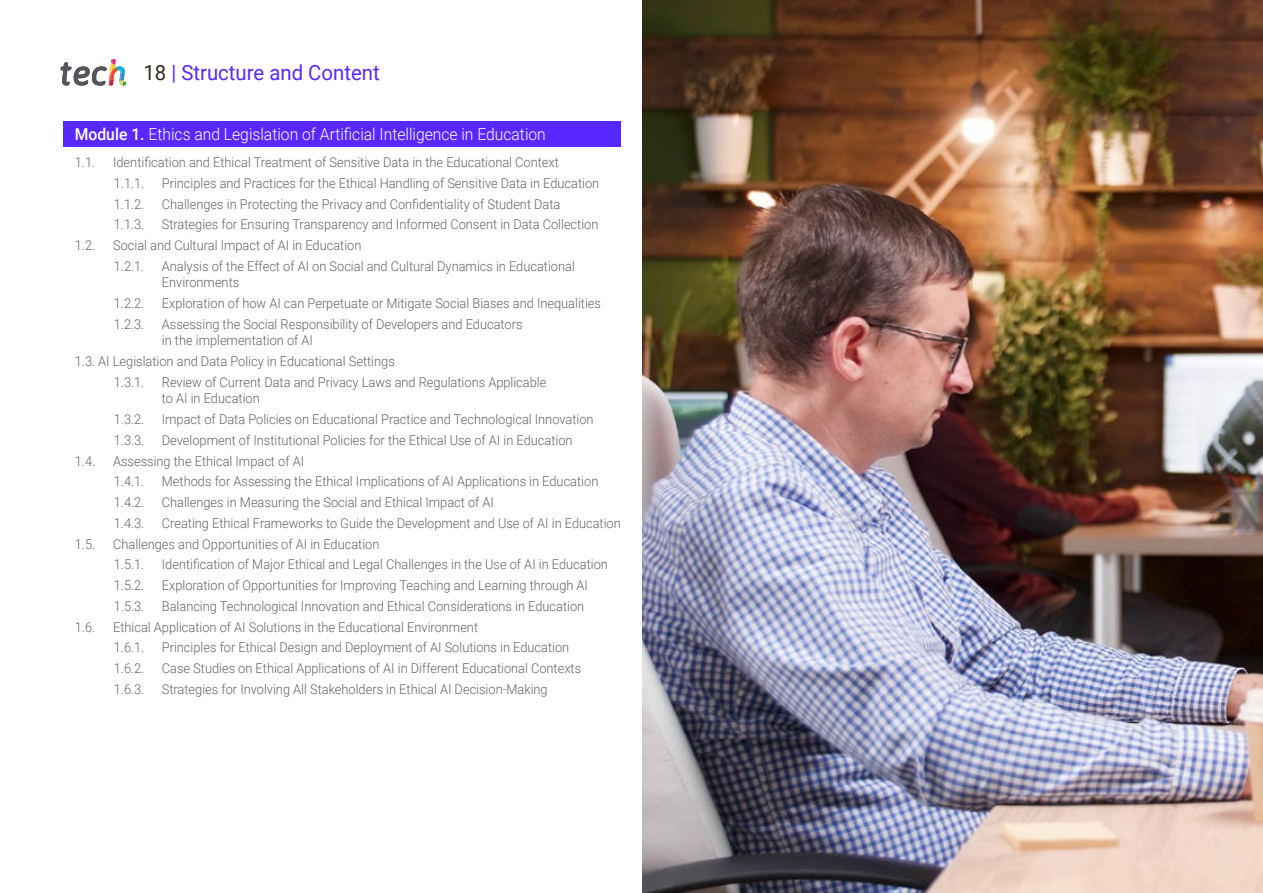
<style>
.page{position:relative;width:1263px;height:893px;background:#fff}
.page>*{position:absolute;margin:0;border:0;box-sizing:border-box;transform-origin:0 0}
.t1{font:21px "Roboto";color:#5927ff}
.t2{font:300 16.5px "Roboto";color:#fff;scale:.95 1}
.t3{font:300 13.5px/20.7px "Roboto";color:#61646a;scale:.95 1}
.s1{color:#312e20}
.s2{font-weight:500}
</style>
<div class="page">
<img style="left:642px;top:0;width:621px;height:893px">
<div style="left:64px;top:121px;width:557px;height:25px;background:#5927ff"></div>
<svg style="left:61px;top:59px;width:65px;height:27px"></svg>
<h1 class="t1" style="left:144px;top:57px;width:238px"><span class="s1">18</span> | Structure and Content</h1>
<p class="t2" style="left:75px;top:123px;width:497px"><span class="s2">Module 1.</span> Ethics and Legislation of Artificial Intelligence in Education</p>
<p class="t3" style="left:75px;top:151px;width:23px">1.1.</p>
<p class="t3" style="left:113px;top:151px;width:471px">Identification and Ethical Treatment of Sensitive Data in the Educational Context<br>1.1.1.</p>
<p class="t3" style="left:162px;top:172px;width:462px">Principles and Practices for the Ethical Handling of Sensitive Data in Education</p>
<p class="t3" style="left:114px;top:193px;width:34px">1.1.2.</p>
<p class="t3" style="left:162px;top:193px;width:421px">Challenges in Protecting the Privacy and Confidentiality of Student Data</p>
<p class="t3" style="left:114px;top:214px;width:34px">1.1.3.</p>
<p class="t3" style="left:162px;top:214px;width:461px">Strategies for Ensuring Transparency and Informed Consent in Data Collection</p>
<p class="t3" style="left:75px;top:234px;width:23px">1.2.</p>
<p class="t3" style="left:113px;top:234px;width:263px">Social and Cultural Impact of AI in Education<br>1.2.1.</p>
<p class="t3" style="left:162px;top:257px;width:436px;line-height:16.5px">Analysis of the Effect of AI on Social and Cultural Dynamics in Educational<br>Environments</p>
<p class="t3" style="left:114px;top:292px;width:34px">1.2.2.</p>
<p class="t3" style="left:162px;top:292px;width:464px">Exploration of how AI can Perpetuate or Mitigate Social Biases and Inequalities</p>
<p class="t3" style="left:114px;top:313px;width:34px">1.2.3.</p>
<p class="t3" style="left:162px;top:315px;width:381px;line-height:16.5px">Assessing the Social Responsibility of Developers and Educators in the implementation of AI</p>
<p class="t3" style="left:114px;top:350px;width:297px;text-indent:-39px">1.3. AI Legislation and Data Policy in Educational Settings<br>1.3.1.</p>
<p class="t3" style="left:162px;top:373px;width:406px;line-height:16.5px">Review of Current Data and Privacy Laws and Regulations Applicable to AI in Education</p>
<p class="t3" style="left:114px;top:408px;width:34px">1.3.2.</p>
<p class="t3" style="left:162px;top:408px;width:456px">Impact of Data Policies on Educational Practice and Technological Innovation</p>
<p class="t3" style="left:114px;top:429px;width:34px">1.3.3.</p>
<p class="t3" style="left:162px;top:429px;width:434px">Development of Institutional Policies for the Ethical Use of AI in Education</p>
<p class="t3" style="left:75px;top:450px;width:23px">1.4.</p>
<p class="t3" style="left:113px;top:450px;width:203px">Assessing the Ethical Impact of AI<br>1.4.1.</p>
<p class="t3" style="left:162px;top:471px;width:461px">Methods for Assessing the Ethical Implications of AI Applications in Education</p>
<p class="t3" style="left:114px;top:491px;width:34px">1.4.2.</p>
<p class="t3" style="left:162px;top:491px;width:351px">Challenges in Measuring the Social and Ethical Impact of AI</p>
<p class="t3" style="left:114px;top:512px;width:34px">1.4.3.</p>
<p class="t3" style="left:162px;top:512px;width:485px">Creating Ethical Frameworks to Guide the Development and Use of AI in Education</p>
<p class="t3" style="left:75px;top:533px;width:23px">1.5.</p>
<p class="t3" style="left:113px;top:533px;width:282px">Challenges and Opportunities of AI in Education<br>1.5.1.</p>
<p class="t3" style="left:162px;top:554px;width:471px">Identification of Major Ethical and Legal Challenges in the Use of AI in Education</p>
<p class="t3" style="left:114px;top:574px;width:34px">1.5.2.</p>
<p class="t3" style="left:162px;top:574px;width:450px">Exploration of Opportunities for Improving Teaching and Learning through AI</p>
<p class="t3" style="left:114px;top:595px;width:34px">1.5.3.</p>
<p class="t3" style="left:162px;top:595px;width:446px">Balancing Technological Innovation and Ethical Considerations in Education</p>
<p class="t3" style="left:75px;top:616px;width:23px">1.6.</p>
<p class="t3" style="left:113px;top:616px;width:386px">Ethical Application of AI Solutions in the Educational Environment<br>1.6.1.</p>
<p class="t3" style="left:162px;top:637px;width:430px">Principles for Ethical Design and Deployment of AI Solutions in Education</p>
<p class="t3" style="left:114px;top:657px;width:34px">1.6.2.</p>
<p class="t3" style="left:162px;top:657px;width:443px">Case Studies on Ethical Applications of AI in Different Educational Contexts</p>
<p class="t3" style="left:114px;top:678px;width:34px">1.6.3.</p>
<p class="t3" style="left:162px;top:678px;width:408px">Strategies for Involving All Stakeholders in Ethical AI Decision-Making</p>
</div>
